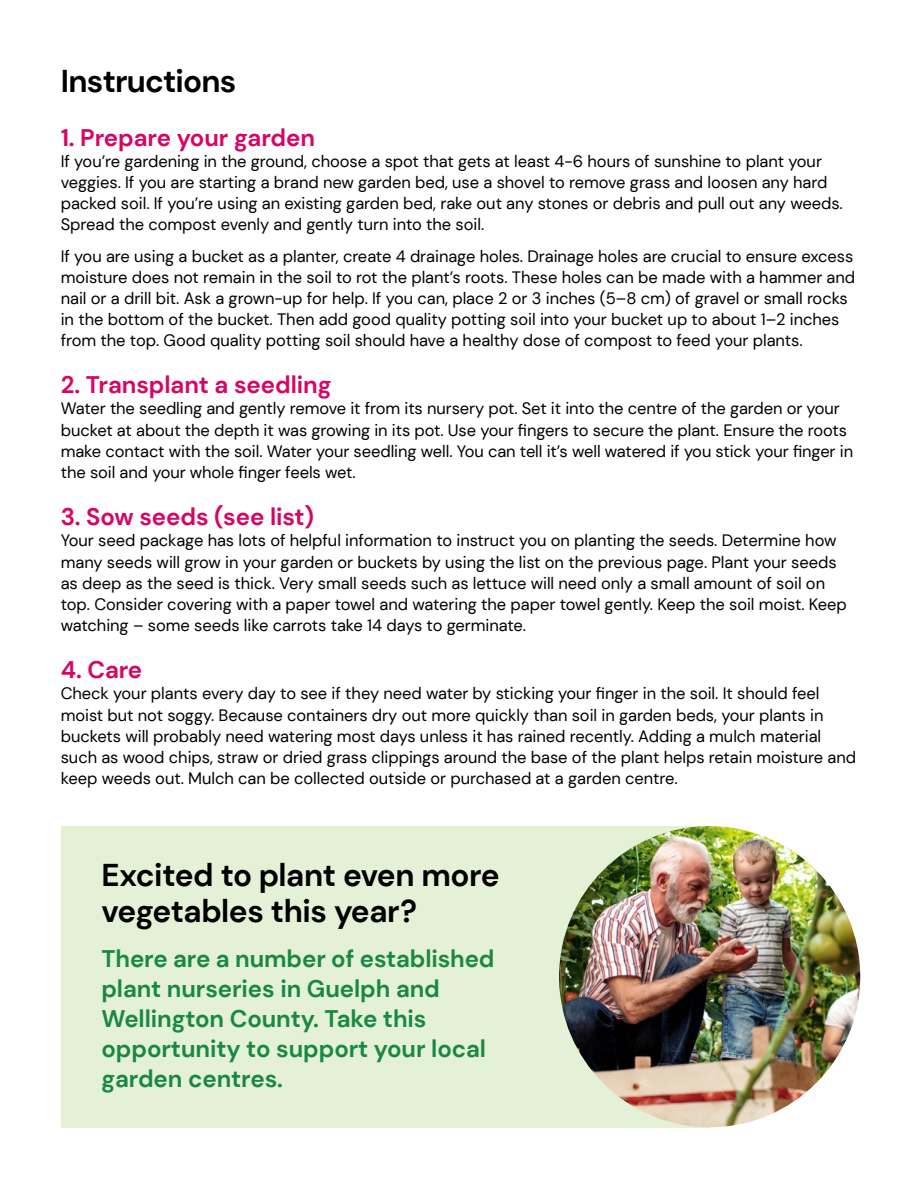
<style>
.page{position:relative;width:918px;height:1188px;background:#fff}
.page>*{position:absolute;margin:0;border:0;box-sizing:border-box;transform-origin:0 0}
.t1{font:700 31.5px/36px "DM Sans";letter-spacing:-.025em;color:#000}
.t2{font:700 24px/30px "DM Sans";letter-spacing:-.005em;color:#198942}
.t3{font:700 24px "DM Sans";letter-spacing:-.005em;color:#d70564}
.t4{font:16.5px/21px "DM Sans";letter-spacing:-.005em;color:#000}
</style>
<div class="page">
<div style="left:61px;top:826px;width:649px;height:302px;background:#e5f1d6"></div>
<img style="left:559px;top:826px;width:301px;height:301px;border-radius:151px">
<h1 class="t1" style="left:61px;top:63px;width:177px">Instructions</h1>
<h2 class="t3" style="left:61px;top:123px;width:256px">1. Prepare your garden</h2>
<p class="t4" style="left:61px;top:151px;width:784px">If you’re gardening in the ground, choose a spot that gets at least 4-6 hours of sunshine to plant your veggies. If you are starting a brand new garden bed, use a shovel to remove grass and loosen any hard packed soil. If you’re using an existing garden bed, rake out any stones or debris and pull out any weeds.<br>Spread the compost evenly and gently turn into the soil.</p>
<p class="t4" style="left:61px;top:245px;width:796px">If you are using a bucket as a planter, create 4 drainage holes. Drainage holes are crucial to ensure excess moisture does not remain in the soil to rot the plant’s roots. These holes can be made with a hammer and nail or a drill bit. Ask a grown-up for help. If you can, place 2 or 3 inches (5–8 cm) of gravel or small rocks in the bottom of the bucket. Then add good quality potting soil into your bucket up to about 1–2 inches from the top. Good quality potting soil should have a healthy dose of compost to feed your plants.</p>
<h2 class="t3" style="left:61px;top:370px;width:272px">2. Transplant a seedling</h2>
<p class="t4" style="left:61px;top:398px;width:794px">Water the seedling and gently remove it from its nursery pot. Set it into the centre of the garden or your bucket at about the depth it was growing in its pot. Use your fingers to secure the plant. Ensure the roots make contact with the soil. Water your seedling well. You can tell it’s well watered if you stick your finger in the soil and your whole finger feels wet.</p>
<h2 class="t3" style="left:61px;top:502px;width:255px">3. Sow seeds (see list)</h2>
<p class="t4" style="left:61px;top:530px;width:788px">Your seed package has lots of helpful information to instruct you on planting the seeds. Determine how many seeds will grow in your garden or buckets by using the list on the previous page. Plant your seeds as deep as the seed is thick. Very small seeds such as lettuce will need only a small amount of soil on top. Consider covering with a paper towel and watering the paper towel gently. Keep the soil moist. Keep watching – some seeds like carrots take 14 days to germinate.</p>
<h2 class="t3" style="left:61px;top:655px;width:83px">4. Care</h2>
<p class="t4" style="left:61px;top:683px;width:797px">Check your plants every day to see if they need water by sticking your finger in the soil. It should feel moist but not soggy. Because containers dry out more quickly than soil in garden beds, your plants in buckets will probably need watering most days unless it has rained recently. Adding a mulch material such as wood chips, straw or dried grass clippings around the base of the plant helps retain moisture and keep weeds out. Mulch can be collected outside or purchased at a garden centre.</p>
<h1 class="t1" style="left:101px;top:857px;width:400px">Excited to plant even more vegetables this year?</h1>
<h2 class="t2" style="left:101px;top:943px;width:395px">There are a number of established plant nurseries in Guelph and<br>Wellington County. Take this opportunity to support your local garden centres.</h2>
</div>
